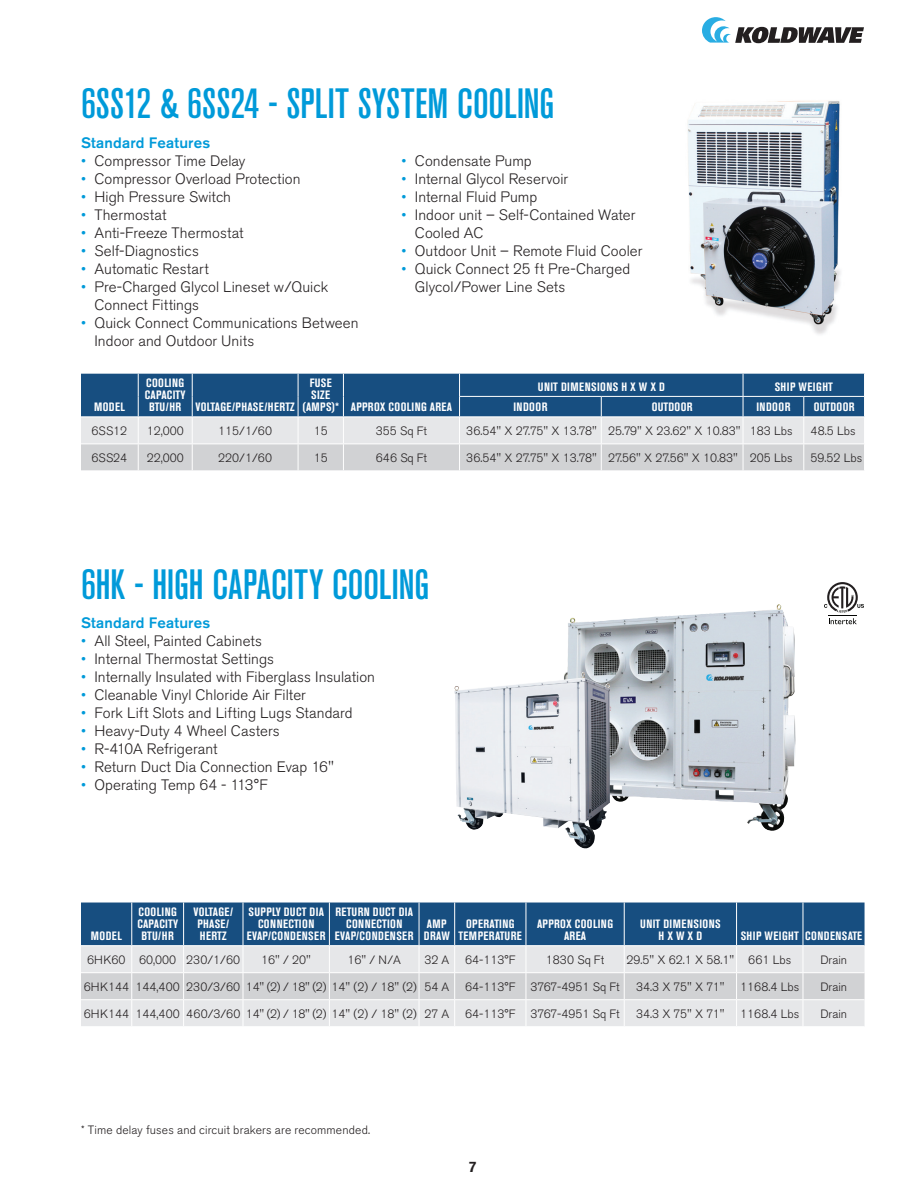
<style>
.page{position:relative;width:918px;height:1188px;background:#fff}
.page>*{position:absolute;margin:0;border:0;box-sizing:border-box;transform-origin:0 0}
.t1{font:500 condensed 42px "Akzidenz Grotesk BE";color:#009ad9}
.t2{font:300 15px/18px "Akzidenz Grotesk BE";letter-spacing:.005em;color:#231f20}
.t3{font:500 15px "Akzidenz Grotesk BE";letter-spacing:.01em;color:#009ad9}
.t4{font:500 15px "Akzidenz Grotesk BE";color:#231f20}
.t5{font:300 12px "Akzidenz Grotesk BE";color:#231f20}
.t6{font:700 condensed 12px/12px "Akzidenz Grotesk BE";letter-spacing:.035em;color:#fff;text-align:center}
.s1{color:#009ad9}
</style>
<div class="page">
<svg style="left:81px;top:903px;width:784px;height:123px;background:#9bafc1"></svg>
<hr style="left:131px;top:903px;width:1px;height:42px;background:#fff">
<hr style="left:183px;top:903px;width:1px;height:42px;background:#fff">
<hr style="left:243px;top:903px;width:1px;height:42px;background:#fff">
<hr style="left:329px;top:903px;width:1px;height:42px;background:#fff">
<hr style="left:419px;top:903px;width:1px;height:42px;background:#fff">
<hr style="left:454px;top:903px;width:1px;height:42px;background:#fff">
<hr style="left:526px;top:903px;width:1px;height:42px;background:#fff">
<hr style="left:624px;top:903px;width:1px;height:42px;background:#fff">
<hr style="left:736px;top:903px;width:1px;height:42px;background:#fff">
<hr style="left:803px;top:903px;width:1px;height:42px;background:#fff">
<hr style="left:81px;top:945px;width:51px;height:1px;background:#fff">
<hr style="left:132px;top:945px;width:52px;height:1px;background:#fff">
<hr style="left:184px;top:945px;width:59px;height:1px;background:#fff">
<hr style="left:243px;top:945px;width:86px;height:1px;background:#fff">
<hr style="left:329px;top:945px;width:90px;height:1px;background:#fff">
<hr style="left:419px;top:945px;width:36px;height:1px;background:#fff">
<hr style="left:455px;top:945px;width:71px;height:1px;background:#fff">
<hr style="left:526px;top:945px;width:98px;height:1px;background:#fff">
<hr style="left:624px;top:945px;width:113px;height:1px;background:#fff">
<hr style="left:737px;top:945px;width:66px;height:1px;background:#fff">
<hr style="left:803px;top:945px;width:62px;height:1px;background:#fff">
<svg style="left:702px;top:17px;width:162px;height:27px"></svg>
<svg style="left:824px;top:582px;width:40px;height:42px"></svg>
<img style="left:565px;top:605px;width:213px;height:213px">
<img style="left:454px;top:673px;width:128px;height:148px">
<img style="left:688px;top:100px;width:153px;height:234px">
<svg style="left:81px;top:374px;width:784px;height:97px;background:#89a1b7"></svg>
<p class="t1" style="left:81px;top:80px;width:475px">6SS12 &amp; 6SS24 - SPLIT SYSTEM COOLING</p>
<p class="t3" style="left:81px;top:133px;width:131px">Standard Features</p>
<p class="t2" style="left:81px;top:152px;width:166px"><span class="s1">•</span> Compressor Time Delay</p>
<p class="t2" style="left:81px;top:170px;width:221px"><span class="s1">•</span> Compressor Overload Protection</p>
<p class="t2" style="left:81px;top:188px;width:152px"><span class="s1">•</span> High Pressure Switch</p>
<p class="t2" style="left:81px;top:206px;width:87px"><span class="s1">•</span> Thermostat</p>
<p class="t2" style="left:81px;top:224px;width:164px"><span class="s1">•</span> Anti-Freeze Thermostat</p>
<p class="t2" style="left:81px;top:242px;width:119px"><span class="s1">•</span> Self-Diagnostics</p>
<p class="t2" style="left:81px;top:260px;width:129px"><span class="s1">•</span> Automatic Restart</p>
<p class="t2" style="left:94px;top:278px;width:235px;text-indent:-14px"><span class="s1">•</span> Pre-Charged Glycol Lineset w/Quick<br>Connect Fittings</p>
<p class="t2" style="left:94px;top:314px;width:266px;text-indent:-14px"><span class="s1">•</span> Quick Connect Communications Between<br>Indoor and Outdoor Units</p>
<p class="t2" style="left:401px;top:152px;width:132px"><span class="s1">•</span> Condensate Pump</p>
<p class="t2" style="left:401px;top:170px;width:168px"><span class="s1">•</span> Internal Glycol Reservoir</p>
<p class="t2" style="left:401px;top:188px;width:137px"><span class="s1">•</span> Internal Fluid Pump</p>
<p class="t2" style="left:415px;top:206px;width:222px;text-indent:-14px"><span class="s1">•</span> Indoor unit – Self-Contained Water<br>Cooled AC</p>
<p class="t2" style="left:401px;top:242px;width:243px"><span class="s1">•</span> Outdoor Unit – Remote Fluid Cooler</p>
<p class="t2" style="left:415px;top:260px;width:217px;text-indent:-14px"><span class="s1">•</span> Quick Connect 25 ft Pre-Charged<br>Glycol/Power Line Sets</p>
<p class="t6" style="left:94px;top:401px;width:33px">MODEL</p>
<p class="t6" style="left:145px;top:377px;width:42px;text-align:left">COOLING<br>CAPACITY</p>
<p class="t6" style="left:149px;top:401px;width:34px">BTU/HR</p>
<p class="t6" style="left:195px;top:401px;width:101px">VOLTAGE/PHASE/HERTZ</p>
<p class="t6" style="left:303px;top:377px;width:38px">FUSE<br>SIZE (AMPS)*</p>
<p class="t6" style="left:351px;top:401px;width:103px">APPROX COOLING AREA</p>
<p class="t6" style="left:538px;top:381px;width:129px">UNIT DIMENSIONS H X W X D</p>
<p class="t6" style="left:775px;top:381px;width:60px">SHIP WEIGHT</p>
<p class="t6" style="left:513px;top:401px;width:36px">INDOOR</p>
<p class="t6" style="left:652px;top:401px;width:42px">OUTDOOR</p>
<p class="t6" style="left:756px;top:401px;width:36px">INDOOR</p>
<p class="t6" style="left:814px;top:401px;width:42px">OUTDOOR</p>
<p class="t5" style="left:92px;top:424px;width:37px">6SS12</p>
<p class="t5" style="left:147px;top:424px;width:38px">12,000</p>
<p class="t5" style="left:218px;top:424px;width:55px">115/1/60</p>
<p class="t5" style="left:314px;top:424px;width:15px">15</p>
<p class="t5" style="left:376px;top:424px;width:52px">355 Sq Ft</p>
<p class="t5" style="left:466px;top:424px;width:132px">36.54" X 27.75" X 13.78"</p>
<p class="t5" style="left:608px;top:424px;width:134px">25.79" X 23.62" X 10.83"</p>
<p class="t5" style="left:750px;top:424px;width:44px">183 Lbs</p>
<p class="t5" style="left:811px;top:424px;width:46px">48.5 Lbs</p>
<p class="t5" style="left:92px;top:451px;width:37px">6SS24</p>
<p class="t5" style="left:147px;top:451px;width:38px">22,000</p>
<p class="t5" style="left:218px;top:451px;width:55px">220/1/60</p>
<p class="t5" style="left:314px;top:451px;width:15px">15</p>
<p class="t5" style="left:376px;top:451px;width:53px">646 Sq Ft</p>
<p class="t5" style="left:466px;top:451px;width:132px">36.54" X 27.75" X 13.78"</p>
<p class="t5" style="left:608px;top:451px;width:131px">27.56" X 27.56" X 10.83"</p>
<p class="t5" style="left:750px;top:451px;width:44px">205 Lbs</p>
<p class="t5" style="left:811px;top:451px;width:53px">59.52 Lbs</p>
<p class="t1" style="left:81px;top:562px;width:350px">6HK - HIGH CAPACITY COOLING</p>
<p class="t3" style="left:81px;top:614px;width:131px">Standard Features</p>
<p class="t2" style="left:81px;top:632px;width:183px"><span class="s1">•</span> All Steel, Painted Cabinets</p>
<p class="t2" style="left:81px;top:650px;width:195px"><span class="s1">•</span> Internal Thermostat Settings</p>
<p class="t2" style="left:81px;top:668px;width:296px"><span class="s1">•</span> Internally Insulated with Fiberglass Insulation</p>
<p class="t2" style="left:81px;top:686px;width:226px"><span class="s1">•</span> Cleanable Vinyl Chloride Air Filter</p>
<p class="t2" style="left:81px;top:704px;width:273px"><span class="s1">•</span> Fork Lift Slots and Lifting Lugs Standard</p>
<p class="t2" style="left:81px;top:722px;width:200px"><span class="s1">•</span> Heavy-Duty 4 Wheel Casters</p>
<p class="t2" style="left:81px;top:740px;width:138px"><span class="s1">•</span> R-410A Refrigerant</p>
<p class="t2" style="left:81px;top:758px;width:254px"><span class="s1">•</span> Return Duct Dia Connection Evap 16"</p>
<p class="t2" style="left:81px;top:776px;width:189px"><span class="s1">•</span> Operating Temp 64 - 113°F</p>
<p class="t6" style="left:91px;top:930px;width:33px">MODEL</p>
<p class="t6" style="left:137px;top:906px;width:42px;text-align:left">COOLING<br>CAPACITY</p>
<p class="t6" style="left:142px;top:930px;width:34px">BTU/HR</p>
<p class="t6" style="left:193px;top:906px;width:41px">VOLTAGE/<br>PHASE/<br>HERTZ</p>
<p class="t6" style="left:248px;top:906px;width:77px">SUPPLY DUCT DIA<br>CONNECTION</p>
<p class="t6" style="left:247px;top:930px;width:80px">EVAP/CONDENSER</p>
<p class="t6" style="left:335px;top:906px;width:79px">RETURN DUCT DIA<br>CONNECTION</p>
<p class="t6" style="left:335px;top:930px;width:80px">EVAP/CONDENSER</p>
<p class="t6" style="left:424px;top:918px;width:28px;text-align:left">AMP<br>DRAW</p>
<p class="t6" style="left:466px;top:918px;width:50px">OPERATING</p>
<p class="t6" style="left:459px;top:930px;width:65px">TEMPERATURE</p>
<p class="t6" style="left:537px;top:918px;width:78px">APPROX COOLING<br>AREA</p>
<p class="t6" style="left:640px;top:918px;width:82px">UNIT DIMENSIONS</p>
<p class="t6" style="left:659px;top:930px;width:45px">H X W X D</p>
<p class="t6" style="left:741px;top:930px;width:60px">SHIP WEIGHT</p>
<p class="t6" style="left:805px;top:930px;width:58px">CONDENSATE</p>
<p class="t5" style="left:87px;top:953px;width:40px">6HK60</p>
<p class="t5" style="left:139px;top:953px;width:39px">60,000</p>
<p class="t5" style="left:186px;top:953px;width:55px">230/1/60</p>
<p class="t5" style="left:261px;top:953px;width:51px">16" / 20"</p>
<p class="t5" style="left:347px;top:953px;width:55px">16" / N/A</p>
<p class="t5" style="left:424px;top:953px;width:26px">32 A</p>
<p class="t5" style="left:465px;top:953px;width:52px">64-113°F</p>
<p class="t5" style="left:546px;top:953px;width:60px">1830 Sq Ft</p>
<p class="t5" style="left:627px;top:953px;width:109px">29.5" X 62.1 X 58.1"</p>
<p class="t5" style="left:748px;top:953px;width:44px">661 Lbs</p>
<p class="t5" style="left:820px;top:953px;width:28px">Drain</p>
<p class="t5" style="left:84px;top:980px;width:47px">6HK144</p>
<p class="t5" style="left:136px;top:980px;width:46px">144,400</p>
<p class="t5" style="left:186px;top:980px;width:55px">230/3/60</p>
<p class="t5" style="left:246px;top:980px;width:172px">14" (2) / 18" (2) 14" (2) / 18" (2)</p>
<p class="t5" style="left:424px;top:980px;width:26px">54 A</p>
<p class="t5" style="left:465px;top:980px;width:52px">64-113°F</p>
<p class="t5" style="left:531px;top:980px;width:90px">3767-4951 Sq Ft</p>
<p class="t5" style="left:636px;top:980px;width:90px">34.3 X 75" X 71"</p>
<p class="t5" style="left:740px;top:980px;width:60px">1168.4 Lbs</p>
<p class="t5" style="left:820px;top:980px;width:28px">Drain</p>
<p class="t5" style="left:84px;top:1007px;width:47px">6HK144</p>
<p class="t5" style="left:136px;top:1007px;width:46px">144,400</p>
<p class="t5" style="left:186px;top:1007px;width:56px">460/3/60</p>
<p class="t5" style="left:246px;top:1007px;width:172px">14" (2) / 18" (2) 14" (2) / 18" (2)</p>
<p class="t5" style="left:424px;top:1007px;width:26px">27 A</p>
<p class="t5" style="left:465px;top:1007px;width:52px">64-113°F</p>
<p class="t5" style="left:531px;top:1007px;width:90px">3767-4951 Sq Ft</p>
<p class="t5" style="left:636px;top:1007px;width:90px">34.3 X 75" X 71"</p>
<p class="t5" style="left:740px;top:1007px;width:60px">1168.4 Lbs</p>
<p class="t5" style="left:820px;top:1007px;width:28px">Drain</p>
<p class="t5" style="left:81px;top:1123px;width:291px">* Time delay fuses and circuit brakers are recommended.</p>
<p class="t4" style="left:468px;top:1158px;width:10px">7</p>
</div>
